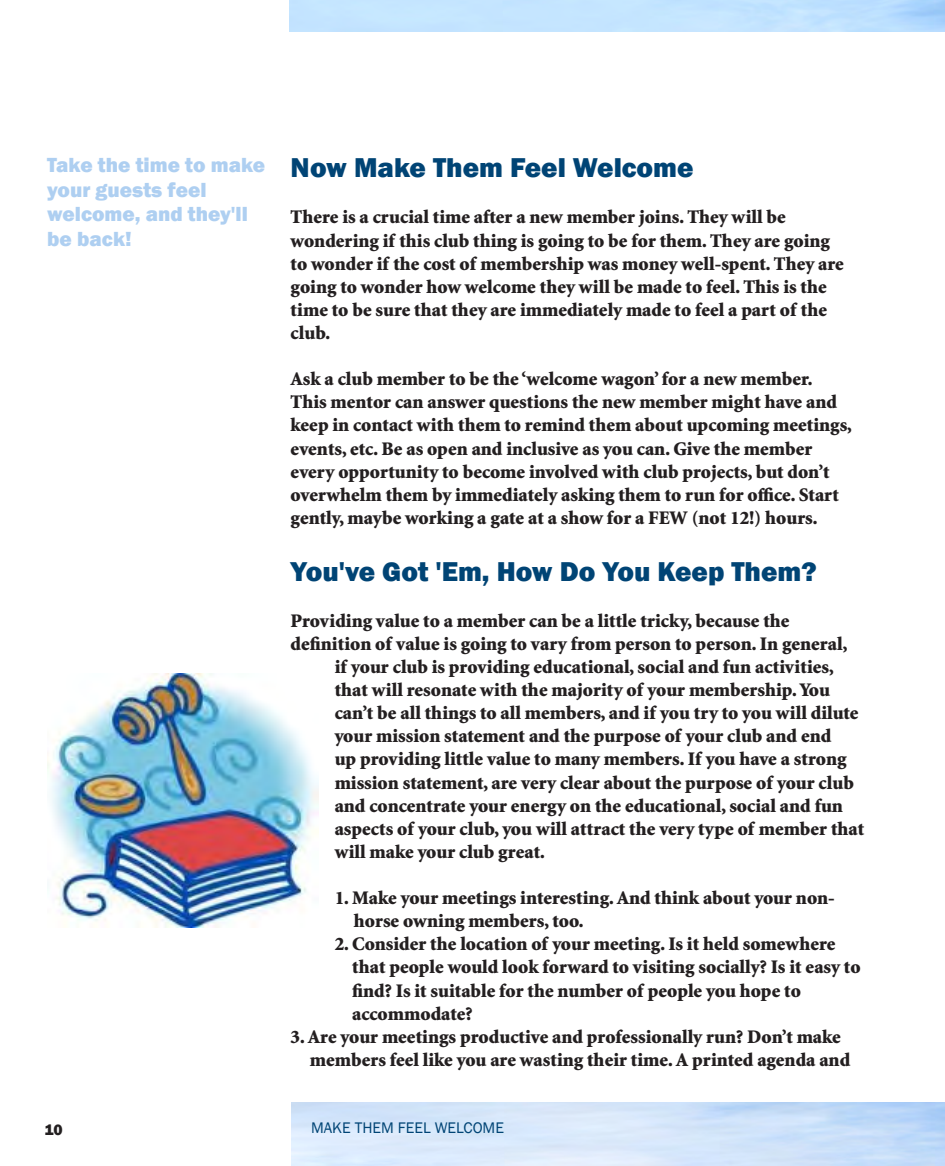
<style>
.page{position:relative;width:945px;height:1166px;background:#fff}
.page>*{position:absolute;margin:0;border:0;box-sizing:border-box;transform-origin:0 0}
.t1{font:800 28px "Franklin Gothic";color:#004475}
._06_Chapter_Eyebrow{font:800 21px/24.5px "Franklin Gothic";color:#aecff1}
.t2{font:900 19.25px/23.1px "Minion Std";color:#231f20}
._09_Footer__left{font:15.75px "Franklin Gothic";color:#004475}
.t3{font:800 15.75px "Franklin Gothic";color:#231f20}
</style>
<div class="page">
<img style="left:47px;top:673px;width:272px;height:254px">
<p class="_06_Chapter_Eyebrow" style="left:47px;top:153px;width:219px">Take the time to make your guests feel welcome, and they'll be back!</p>
<p class="t1" style="left:291px;top:150px;width:404px">Now Make Them Feel Welcome</p>
<p class="t2" style="left:291px;top:206px;width:555px">There is a crucial time after a new member joins. They will be wondering if this club thing is going to be for them. They are going to wonder if the cost of membership was money well-spent. They are going to wonder how welcome they will be made to feel. This is the time to be sure that they are immediately made to feel a part of the club.</p>
<p class="t2" style="left:291px;top:368px;width:563px">Ask a club member to be the ‘welcome wagon’ for a new member.<br>This mentor can answer questions the new member might have and keep in contact with them to remind them about upcoming meetings, events, etc. Be as open and inclusive as you can. Give the member every opportunity to become involved with club projects, but don’t overwhelm them by immediately asking them to run for office. Start gently, maybe working a gate at a show for a FEW (not 12!) hours.</p>
<p class="t1" style="left:291px;top:553px;width:528px">You've Got 'Em, How Do You Keep Them?</p>
<p class="t2" style="left:291px;top:609px;width:500px">Providing value to a member can be a little tricky, because the</p>
<p class="t2" style="left:291px;top:633px;width:558px">definition of value is going to vary from person to person. In general,</p>
<p class="t2" style="left:335px;top:656px;width:501px">if your club is providing educational, social and fun activities,</p>
<p class="t2" style="left:335px;top:679px;width:497px">that will resonate with the majority of your membership. You</p>
<p class="t2" style="left:335px;top:702px;width:525px">can’t be all things to all members, and if you try to you will dilute</p>
<p class="t2" style="left:335px;top:725px;width:498px">your mission statement and the purpose of your club and end</p>
<p class="t2" style="left:335px;top:748px;width:513px">up providing little value to many members. If you have a strong</p>
<p class="t2" style="left:335px;top:771px;width:521px">mission statement, are very clear about the purpose of your club</p>
<p class="t2" style="left:335px;top:794px;width:510px">and concentrate your energy on the educational, social and fun</p>
<p class="t2" style="left:335px;top:817px;width:531px">aspects of your club, you will attract the very type of member that</p>
<p class="t2" style="left:335px;top:840px;width:212px">will make your club great.</p>
<p class="t2" style="left:335px;top:887px;width:502px">1. Make your meetings interesting. And think about your non-</p>
<p class="t2" style="left:354px;top:910px;width:231px">horse owning members, too.</p>
<p class="t2" style="left:335px;top:933px;width:502px">2. Consider the location of your meeting. Is it held somewhere</p>
<p class="t2" style="left:352px;top:956px;width:510px">that people would look forward to visiting socially? Is it easy to</p>
<p class="t2" style="left:352px;top:979px;width:450px">find? Is it suitable for the number of people you hope to</p>
<p class="t2" style="left:352px;top:1002px;width:122px">accommodate?</p>
<p class="t2" style="left:291px;top:1025px;width:552px">3. Are your meetings productive and professionally run? Don’t make</p>
<p class="t2" style="left:310px;top:1048px;width:542px">members feel like you are wasting their time. A printed agenda and</p>
<p class="t3" style="left:44px;top:1119px;width:20px">10</p>
<p class="_09_Footer__left" style="left:311px;top:1118px;width:194px">MAKE THEM FEEL WELCOME</p>
</div>
